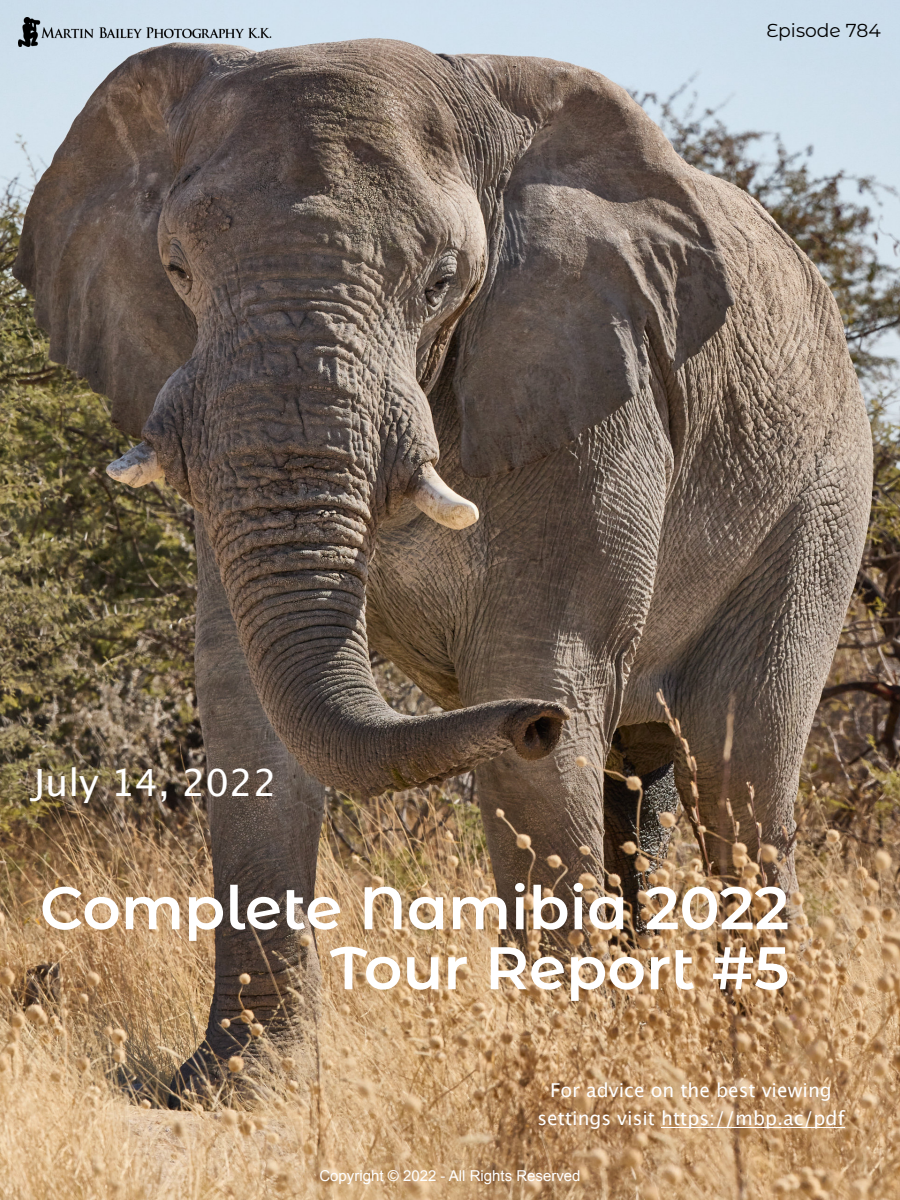
<style>
.page{position:relative;width:900px;height:1200px;background:#fff}
.page>*{position:absolute;margin:0;border:0;box-sizing:border-box;transform-origin:0 0}
.t1{font:600 60px/60px "Montserrat Alternates";color:#fff;text-align:right}
.t2{font:37.5px "Lucida Grande";color:#fff}
.t3{font:19.12px/28.1px "Lucida Grande";color:#fff;text-align:center}
.t4{font:18.75px "Montserrat Alternates";color:#000}
.t5{font:15px "Arial";color:#fff}
</style>
<div class="page">
<img style="left:0;top:0;width:900px;height:1200px">
<img style="left:18px;top:18px;width:254px;height:29px">
<hr style="left:661px;top:1127px;width:184px;height:1px;background:#fff">
<h2 class="t2" style="left:33px;top:766px;width:245px">July 14, 2022</h2>
<p class="t4" style="left:766px;top:19px;width:116px">Episode 784</p>
<h1 class="t1" style="left:40px;top:878px;width:751px">Complete Namibia 2022<br>Tour Report #5</h1>
<p class="t3" style="left:537px;top:1077px;width:309px">For advice on the best viewing settings visit https://mbp.ac/pdf</p>
<p class="t5" style="left:319px;top:1170px;width:263px">Copyright © 2022 - All Rights Reserved</p>
</div>
